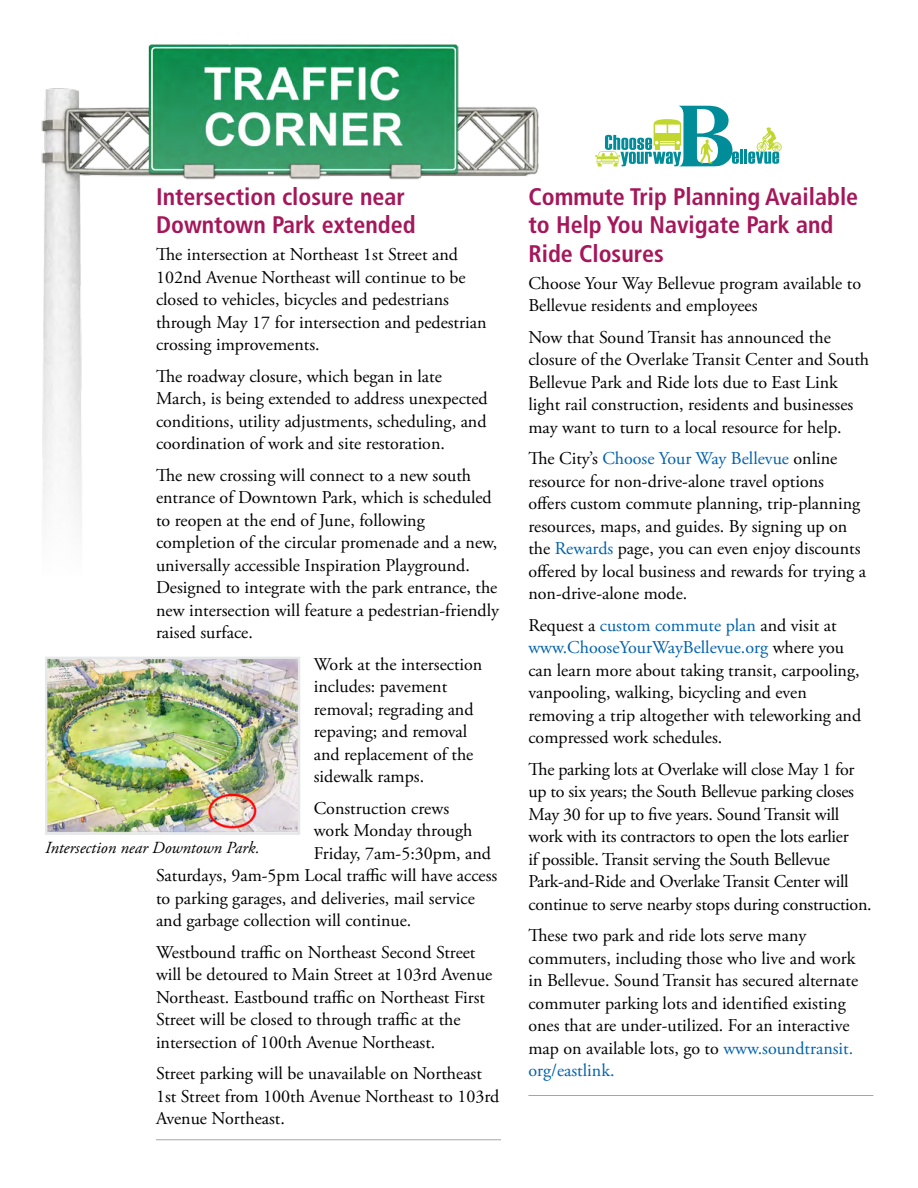
<style>
.page{position:relative;width:918px;height:1188px;background:#fff}
.page>*{position:absolute;margin:0;border:0;box-sizing:border-box;transform-origin:0 0}
.topic_headlines{font:700 condensed 24px/28.5px "Frutiger LT Std";color:#a5175a}
.Paragraph_text{font:18px/22.5px "Adobe Garamond Pro";color:#000}
.Paragraph_text-2{font:italic 16.95px "Adobe Garamond Pro";color:#000}
.s1{color:#0061ad}
</style>
<div class="page">
<img style="left:41px;top:44px;width:498px;height:482px">
<img style="left:48px;top:660px;width:249px;height:172px">
<div style="left:45px;top:657px;width:255px;height:178px;border:2px solid #e6e7e8"></div>
<hr style="left:740px;top:149px;width:3px;height:15px;background:#008c99">
<hr style="left:744px;top:149px;width:3px;height:15px;background:#008c99">
<svg style="left:748px;top:127px;width:34px;height:37px"></svg>
<svg style="left:595px;top:106px;width:144px;height:60px"></svg>
<hr style="left:156px;top:1139px;width:345px;height:1px;background:#000">
<hr style="left:528px;top:1095px;width:345px;height:1px;background:#000">
<p class="topic_headlines" style="left:156px;top:182px;width:261px">Intersection closure near<br>Downtown Park extended</p>
<p class="Paragraph_text" style="left:156px;top:244px;width:332px">The intersection at Northeast 1st Street and 102nd Avenue Northeast will continue to be closed to vehicles, bicycles and pedestrians through May 17 for intersection and pedestrian crossing improvements.</p>
<p class="Paragraph_text" style="left:156px;top:366px;width:333px">The roadway closure, which began in late March, is being extended to address unexpected conditions, utility adjustments, scheduling, and coordination of work and site restoration.</p>
<p class="Paragraph_text" style="left:156px;top:465px;width:345px">The new crossing will connect to a new south entrance of Downtown Park, which is scheduled to reopen at the end of June, following completion of the circular promenade and a new, universally accessible Inspiration Playground.<br>Designed to integrate with the park entrance, the new intersection will feature a pedestrian-friendly raised surface.</p>
<p class="Paragraph_text" style="left:314px;top:654px;width:170px">Work at the intersection includes: pavement removal; regrading and repaving; and removal and replacement of the sidewalk ramps.</p>
<p class="Paragraph_text" style="left:314px;top:798px;width:137px">Construction crews</p>
<p class="Paragraph_text" style="left:314px;top:820px;width:160px">work Monday through</p>
<p class="Paragraph_text" style="left:314px;top:843px;width:179px">Friday, 7am-5:30pm, and</p>
<p class="Paragraph_text" style="left:156px;top:865px;width:343px">Saturdays, 9am-5pm Local traffic will have access</p>
<p class="Paragraph_text" style="left:156px;top:888px;width:320px">to parking garages, and deliveries, mail service</p>
<p class="Paragraph_text" style="left:156px;top:910px;width:257px">and garbage collection will continue.</p>
<p class="Paragraph_text" style="left:156px;top:942px;width:338px">Westbound traffic on Northeast Second Street will be detoured to Main Street at 103rd Avenue Northeast. Eastbound traffic on Northeast First Street will be closed to through traffic at the intersection of 100th Avenue Northeast.</p>
<p class="Paragraph_text" style="left:156px;top:1063px;width:345px">Street parking will be unavailable on Northeast<br>1st Street from 100th Avenue Northeast to 103rd<br>Avenue Northeast.</p>
<p class="Paragraph_text-2" style="left:45px;top:838px;width:216px">Intersection near Downtown Park.</p>
<p class="topic_headlines" style="left:528px;top:182px;width:331px">Commute Trip Planning Available to Help You Navigate Park and<br>Ride Closures</p>
<p class="Paragraph_text" style="left:528px;top:273px;width:334px">Choose Your Way Bellevue program available to<br>Bellevue residents and employees</p>
<p class="Paragraph_text" style="left:528px;top:327px;width:342px">Now that Sound Transit has announced the closure of the Overlake Transit Center and South Bellevue Park and Ride lots due to East Link light rail construction, residents and businesses may want to turn to a local resource for help.</p>
<p class="Paragraph_text" style="left:528px;top:448px;width:339px">The City’s <span class="s1">Choose Your Way Bellevue</span> online resource for non-drive-alone travel options offers custom commute planning, trip-planning resources, maps, and guides. By signing up on the <span class="s1">Rewards</span> page, you can even enjoy discounts offered by local business and rewards for trying a non-drive-alone mode.</p>
<p class="Paragraph_text" style="left:528px;top:615px;width:334px">Request a <span class="s1">custom commute plan</span> and visit at <span class="s1">www.ChooseYourWayBellevue.org</span> where you can learn more about taking transit, carpooling, vanpooling, walking, bicycling and even removing a trip altogether with teleworking and compressed work schedules.</p>
<p class="Paragraph_text" style="left:528px;top:759px;width:345px">The parking lots at Overlake will close May 1 for up to six years; the South Bellevue parking closes May 30 for up to five years. Sound Transit will work with its contractors to open the lots earlier<br>if possible. Transit serving the South Bellevue Park-and-Ride and Overlake Transit Center will continue to serve nearby stops during construction.</p>
<p class="Paragraph_text" style="left:528px;top:925px;width:331px">These two park and ride lots serve many commuters, including those who live and work in Bellevue. Sound Transit has secured alternate commuter parking lots and identified existing ones that are under-utilized. For an interactive map on available lots, go to <span class="s1">www.soundtransit. org/eastlink.</span></p>
</div>
